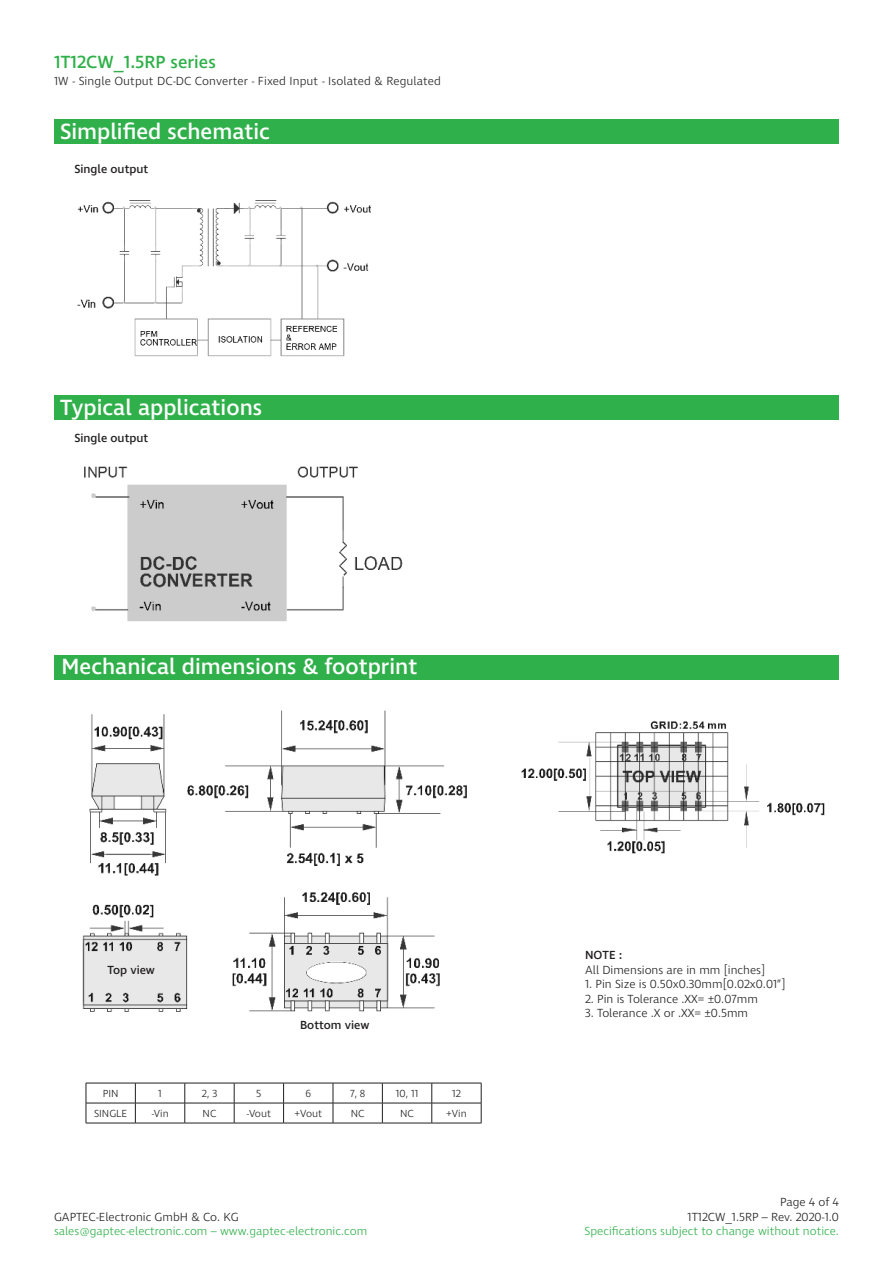
<style>
.page{position:relative;width:893px;height:1263px;background:#fff}
.page>*{position:absolute;margin:0;border:0;box-sizing:border-box;transform-origin:0 0}
.t1{font:500 22.5px "Ingra";color:#fff}
.t2{font:500 18px "Ingra";color:#30b04a}
.t3{font:300 12px/14.4px "Ingra";color:#221f1f;text-align:right}
.t4{font:300 12px "Ingra";color:#30b04a}
.t5{font:500 12px "Ingra";color:#221f1f}
.t6{font:300 10.5px "Ingra";color:#221f1f}
</style>
<div class="page">
<div style="left:54px;top:655px;width:785px;height:25px;background:#30b04a"></div>
<img style="left:82px;top:710px;width:385px;height:302px">
<hr style="left:86px;top:1083px;width:49px;height:1px;background:#221f1f">
<hr style="left:135px;top:1083px;width:50px;height:1px;background:#221f1f">
<hr style="left:185px;top:1083px;width:49px;height:1px;background:#221f1f">
<hr style="left:234px;top:1083px;width:50px;height:1px;background:#221f1f">
<hr style="left:284px;top:1083px;width:49px;height:1px;background:#221f1f">
<hr style="left:333px;top:1083px;width:49px;height:1px;background:#221f1f">
<hr style="left:382px;top:1083px;width:50px;height:1px;background:#221f1f">
<hr style="left:432px;top:1083px;width:49px;height:1px;background:#221f1f">
<hr style="left:86px;top:1103px;width:49px;height:1px;background:#221f1f">
<svg style="left:86px;top:1083px;width:1px;height:40px"></svg>
<hr style="left:135px;top:1103px;width:50px;height:1px;background:#221f1f">
<svg style="left:135px;top:1083px;width:1px;height:40px"></svg>
<hr style="left:185px;top:1103px;width:49px;height:1px;background:#221f1f">
<svg style="left:185px;top:1083px;width:1px;height:40px"></svg>
<hr style="left:234px;top:1103px;width:50px;height:1px;background:#221f1f">
<svg style="left:234px;top:1083px;width:1px;height:40px"></svg>
<hr style="left:284px;top:1103px;width:49px;height:1px;background:#221f1f">
<svg style="left:283px;top:1083px;width:1px;height:40px"></svg>
<hr style="left:333px;top:1103px;width:49px;height:1px;background:#221f1f">
<svg style="left:333px;top:1083px;width:1px;height:40px"></svg>
<hr style="left:382px;top:1103px;width:50px;height:1px;background:#221f1f">
<svg style="left:382px;top:1083px;width:1px;height:40px"></svg>
<hr style="left:432px;top:1103px;width:49px;height:1px;background:#221f1f">
<svg style="left:432px;top:1083px;width:1px;height:40px"></svg>
<svg style="left:481px;top:1083px;width:1px;height:40px"></svg>
<hr style="left:86px;top:1123px;width:49px;height:1px;background:#221f1f">
<hr style="left:135px;top:1123px;width:50px;height:1px;background:#221f1f">
<hr style="left:185px;top:1123px;width:49px;height:1px;background:#221f1f">
<hr style="left:234px;top:1123px;width:50px;height:1px;background:#221f1f">
<hr style="left:284px;top:1123px;width:49px;height:1px;background:#221f1f">
<hr style="left:333px;top:1123px;width:49px;height:1px;background:#221f1f">
<hr style="left:382px;top:1123px;width:50px;height:1px;background:#221f1f">
<hr style="left:432px;top:1123px;width:49px;height:1px;background:#221f1f">
<div style="left:54px;top:119px;width:785px;height:25px;background:#30b04a"></div>
<div style="left:54px;top:395px;width:785px;height:25px;background:#30b04a"></div>
<img style="left:77px;top:200px;width:294px;height:157px">
<img style="left:84px;top:466px;width:319px;height:156px">
<img style="left:521px;top:720px;width:304px;height:134px">
<h2 class="t2" style="left:54px;top:55px;width:163px">1T12CW_1.5RP series</h2>
<p class="t3" style="left:54px;top:75px;width:388px">1W - Single Output DC-DC Converter - Fixed Input - Isolated &amp; Regulated</p>
<h1 class="t1" style="left:60px;top:120px;width:211px">Simplified schematic</h1>
<p class="t5" style="left:74px;top:163px;width:75px">Single output</p>
<h1 class="t1" style="left:60px;top:396px;width:203px">Typical applications</h1>
<p class="t5" style="left:74px;top:432px;width:75px">Single output</p>
<h1 class="t1" style="left:62px;top:656px;width:357px">Mechanical dimensions &amp; footprint</h1>
<p class="t5" style="left:107px;top:964px;width:49px">Top view</p>
<p class="t5" style="left:300px;top:1019px;width:71px">Bottom view</p>
<p class="t6" style="left:103px;top:1088px;width:17px">PIN</p>
<p class="t6" style="left:158px;top:1088px;width:5px">1</p>
<p class="t6" style="left:202px;top:1088px;width:17px">2, 3</p>
<p class="t6" style="left:256px;top:1088px;width:7px">5</p>
<p class="t6" style="left:305px;top:1088px;width:7px">6</p>
<p class="t6" style="left:350px;top:1088px;width:17px">7, 8</p>
<p class="t6" style="left:396px;top:1088px;width:24px">10, 11</p>
<p class="t6" style="left:452px;top:1088px;width:10px">12</p>
<p class="t6" style="left:94px;top:1108px;width:35px">SINGLE</p>
<p class="t6" style="left:151px;top:1108px;width:19px">-Vin</p>
<p class="t6" style="left:203px;top:1108px;width:15px">NC</p>
<p class="t6" style="left:247px;top:1108px;width:26px">-Vout</p>
<p class="t6" style="left:294px;top:1108px;width:29px">+Vout</p>
<p class="t6" style="left:351px;top:1108px;width:15px">NC</p>
<p class="t6" style="left:400px;top:1108px;width:15px">NC</p>
<p class="t6" style="left:446px;top:1108px;width:22px">+Vin</p>
<p class="t3" style="left:54px;top:1210px;width:186px">GAPTEC-Electronic GmbH &amp; Co. KG</p>
<p class="t4" style="left:54px;top:1225px;width:315px">sales@gaptec-electronic.com – www.gaptec-electronic.com</p>
<p class="t5" style="left:585px;top:949px;width:39px">NOTE :</p>
<p class="t3" style="left:585px;top:963px;width:182px">All Dimensions are in mm [inches]</p>
<p class="t3" style="left:585px;top:977px;width:202px">1. Pin Size is 0.50x0.30mm[0.02x0.01”]</p>
<p class="t3" style="left:585px;top:992px;width:174px">2. Pin is Tolerance .XX= ±0.07mm</p>
<p class="t3" style="left:585px;top:1006px;width:164px">3. Tolerance .X or .XX= ±0.5mm</p>
<p class="t3" style="left:687px;top:1195px;width:153px">Page 4 of 4<br>1T12CW_1.5RP – Rev. 2020-1.0</p>
<p class="t4" style="left:585px;top:1225px;width:256px">Specifications subject to change without notice.</p>
</div>
